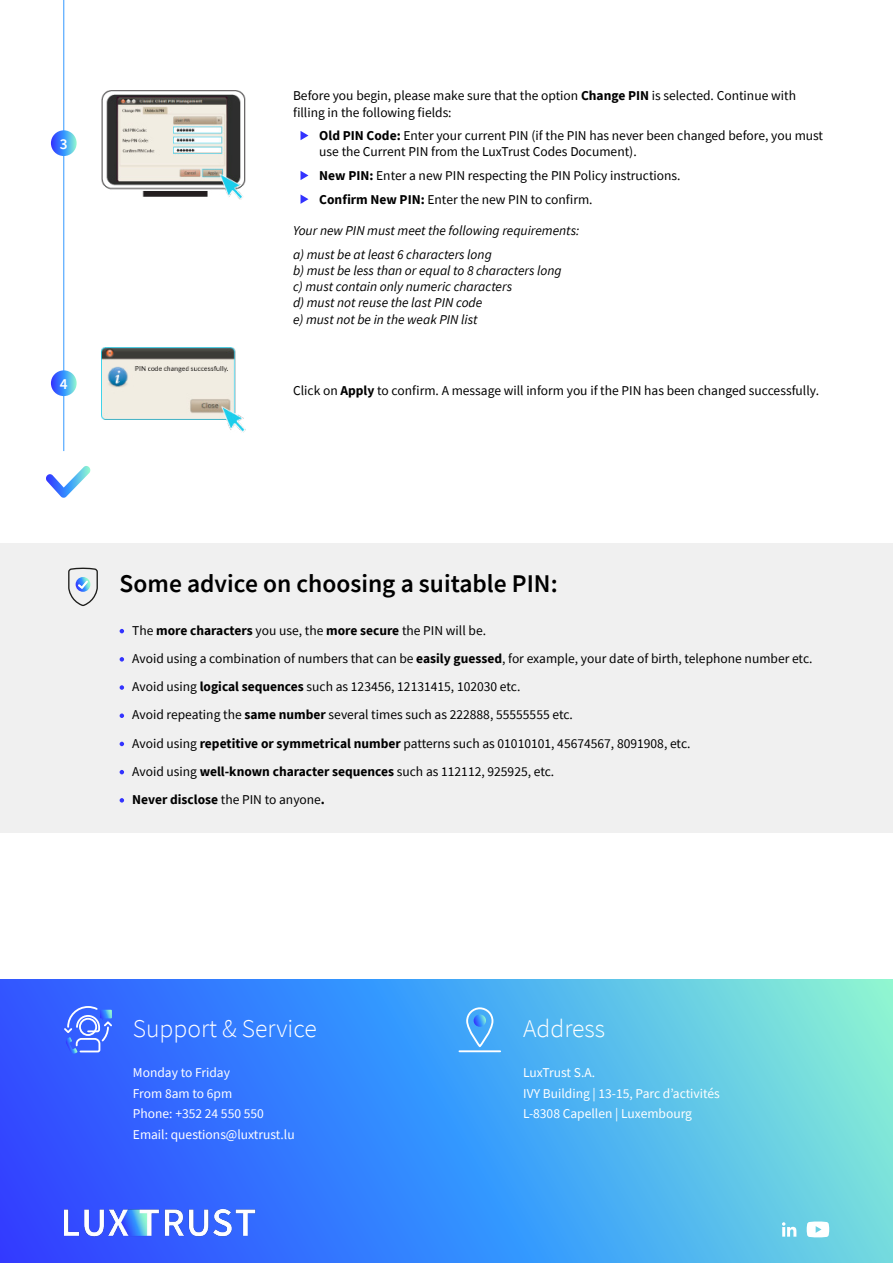
<style>
.page{position:relative;width:893px;height:1263px;background:#fff}
.page>*{position:absolute;margin:0;border:0;box-sizing:border-box;transform-origin:0 0}
.t1{font:600 25.5px "Source Sans Pro";color:#000}
.t2{font:300 25.5px "Source Sans Pro";color:#fff}
.t3{font:600 15.3px "Source Sans Pro";color:#fff}
.t4{font:13.5px/28.2px "Source Sans Pro";color:#000}
.t5{font:italic 13.5px/16.2px "Source Sans Pro";color:#000}
.t6{font:13.5px/20.7px "Source Sans Pro";color:#fff}
.s1{font-weight:700}
</style>
<div class="page">
<svg style="left:301px;top:131px;width:7px;height:9px"></svg>
<svg style="left:301px;top:171px;width:7px;height:9px"></svg>
<svg style="left:301px;top:194px;width:7px;height:10px"></svg>
<div style="left:0;top:544px;width:893px;height:289px;background:#f0f0f0"></div>
<svg style="left:120px;top:629px;width:4px;height:4px"></svg>
<svg style="left:120px;top:657px;width:4px;height:5px"></svg>
<svg style="left:120px;top:685px;width:4px;height:5px"></svg>
<svg style="left:120px;top:713px;width:4px;height:5px"></svg>
<svg style="left:120px;top:742px;width:4px;height:4px"></svg>
<svg style="left:120px;top:770px;width:4px;height:4px"></svg>
<svg style="left:120px;top:798px;width:4px;height:5px"></svg>
<svg style="left:68px;top:568px;width:30px;height:38px"></svg>
<svg style="left:0;top:980px;width:893px;height:283px;background:#479af4"></svg>
<hr style="left:459px;top:1050px;width:41px;height:2px;background:#fff">
<div style="left:466px;top:1007px;width:27px;height:40px;border:2px solid #fff;border-radius:13px"></div>
<svg style="left:474px;top:1014px;width:12px;height:13px"></svg>
<svg style="left:64px;top:1006px;width:48px;height:47px;background:#5c83fe"></svg>
<img style="left:64px;top:1208px;width:191px;height:29px">
<svg style="left:782px;top:1222px;width:14px;height:15px"></svg>
<svg style="left:807px;top:1221px;width:22px;height:16px"></svg>
<hr style="left:63px;top:0;width:1px;height:451px;background:#39f">
<svg style="left:51px;top:130px;width:26px;height:26px"></svg>
<svg style="left:51px;top:370px;width:26px;height:26px"></svg>
<svg style="left:46px;top:466px;width:45px;height:32px"></svg>
<img style="left:102px;top:90px;width:144px;height:109px">
<img style="left:102px;top:347px;width:144px;height:85px">
<p class="t3" style="left:60px;top:134px;width:9px">3</p>
<p class="t3" style="left:60px;top:374px;width:9px">4</p>
<p class="t4" style="left:293px;top:88px;width:504px;line-height:16.2px">Before you begin, please make sure that the option <span class="s1">Change PIN</span> is selected. Continue with filling in the following fields:</p>
<p class="t4" style="left:319px;top:128px;width:505px;line-height:16.2px"><span class="s1">Old PIN Code:</span> Enter your current PIN (if the PIN has never been changed before, you must use the Current PIN from the LuxTrust Codes Document).</p>
<p class="t4" style="left:319px;top:164px;width:363px;line-height:23.7px"><span class="s1">New PIN:</span> Enter a new PIN respecting the PIN Policy instructions.<br><span class="s1">Confirm New PIN:</span> Enter the new PIN to confirm.</p>
<p class="t5" style="left:293px;top:219px;width:288px;line-height:23.7px">Your new PIN must meet the following requirements: a) must be at least 6 characters long</p>
<p class="t5" style="left:293px;top:262px;width:270px">b) must be less than or equal to 8 characters long c) must contain only numeric characters<br>d) must not reuse the last PIN code<br>e) must not be in the weak PIN list</p>
<p class="t4" style="left:293px;top:376px;width:527px">Click on <span class="s1">Apply</span> to confirm. A message will inform you if the PIN has been changed successfully.</p>
<h1 class="t1" style="left:120px;top:567px;width:440px">Some advice on choosing a suitable PIN:</h1>
<p class="t4" style="left:132px;top:616px;width:682px">The <span class="s1">more characters</span> you use, the <span class="s1">more secure</span> the PIN will be.<br>Avoid using a combination of numbers that can be <span class="s1">easily guessed</span>, for example, your date of birth, telephone number etc.<br>Avoid using <span class="s1">logical sequences</span> such as 123456, 12131415, 102030 etc.<br>Avoid repeating the <span class="s1">same number</span> several times such as 222888, 55555555 etc.<br>Avoid using <span class="s1">repetitive or symmetrical number</span> patterns such as 01010101, 45674567, 8091908, etc.<br>Avoid using <span class="s1">well-known character sequences</span> such as 112112, 925925, etc.<br><span class="s1">Never disclose</span> the PIN to anyone<span class="s1">.</span></p>
<h1 class="t2" style="left:133px;top:1013px;width:185px">Support &amp; Service</h1>
<h1 class="t2" style="left:523px;top:1013px;width:83px">Address</h1>
<p class="t6" style="left:133px;top:1062px;width:163px">Monday to Friday<br>From 8am to 6pm<br>Phone: +352 24 550 550<br>Email: questions@luxtrust.lu</p>
<p class="t6" style="left:523px;top:1062px;width:198px">LuxTrust S.A.<br>IVY Building | 13-15, Parc d’activités<br>L-8308 Capellen | Luxembourg</p>
</div>
